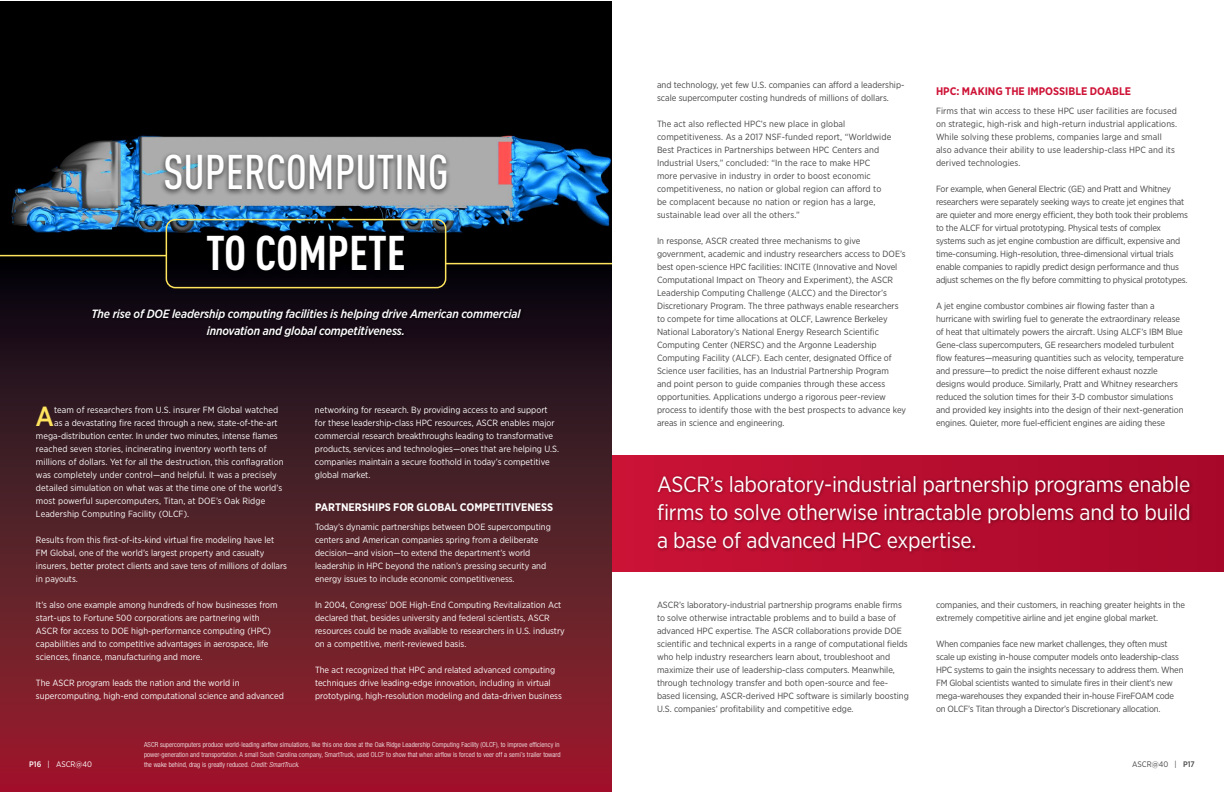
<style>
.page{position:relative;width:1224px;height:792px;background:#fff}
.page>*{position:absolute;margin:0;border:0;box-sizing:border-box;transform-origin:0 0}
.t1{font:500 48px "DIN Cond";color:#fff}
.t2{font:700 48px "DIN Cond";color:#fff}
.t3{font:500 27.6px "Gotham Narrow";color:#ffe45e}
.t4{font:22px/28px "Gotham Narrow";letter-spacing:-.01em;color:#fff;text-align:justify}
.t5{font:italic 500 12px/17px "Gotham Narrow";letter-spacing:-.01em;color:#fff;text-align:center}
.t6{font:700 11px "Gotham Narrow";color:#fff}
.t7{font:700 11px "Gotham Narrow";color:#ce1337}
.t8{font:9px/13px "Gotham Narrow";letter-spacing:-.005em;color:#464547}
.t9{font:9px/13px "Gotham Narrow";color:#fff}
.t10{font:8px "Gotham Narrow";color:#fff}
.t11{font:8px "Gotham Narrow";color:#464547}
.t12{font:300 condensed 7px/10px "Helvetica Neue LT Std";letter-spacing:.01em;color:#fff}
.s1{font-style:italic}
.s2{font-weight:500}
</style>
<div class="page">
<svg style="left:0;top:1px;width:612px;height:791px;background:#48161f"></svg>
<img style="left:0;top:97px;width:612px;height:174px">
<div style="left:91px;top:307px;width:433px;height:33px;background:#140914"></div>
<div style="left:166px;top:219px;width:280px;height:69px;border:2px solid #ffe45e;border-radius:9px"></div>
<hr style="left:0;top:255px;width:167px;height:1px;background:#ffe45e">
<hr style="left:446px;top:263px;width:166px;height:1px;background:#ffe45e">
<div style="left:202px;top:232px;width:208px;height:46px;background:#000"></div>
<div style="left:160px;top:151px;width:292px;height:46px;background:#000;opacity:.65"></div>
<div style="left:612px;top:455px;width:612px;height:117px;background:linear-gradient(to right,#cb1336,#a60829)"></div>
<div style="left:655px;top:474px;width:538px;height:81px;background:#000;opacity:.35"></div>
<h1 class="t1" style="left:163px;top:144px;width:287px">SUPERCOMPUTING</h1>
<h1 class="t2" style="left:206px;top:224px;width:201px">TO COMPETE</h1>
<h3 class="t5" style="left:91px;top:305px;width:431px">The rise of DOE leadership computing facilities is helping drive American commercial innovation and global competitiveness.</h3>
<h2 class="t3" style="left:35px;top:399px;width:20px">A</h2>
<p class="t9" style="left:54px;top:403px;width:226px">team of researchers from U.S. insurer FM Global watched</p>
<p class="t9" style="left:54px;top:416px;width:225px">as a devastating fire raced through a new, state-of-the-art</p>
<p class="t9" style="left:36px;top:429px;width:243px">mega-distribution center. In under two minutes, intense flames</p>
<p class="t9" style="left:36px;top:442px;width:232px">reached seven stories, incinerating inventory worth tens of</p>
<p class="t9" style="left:36px;top:455px;width:249px">millions of dollars. Yet for all the destruction, this conflagration</p>
<p class="t9" style="left:36px;top:468px;width:242px">was completely under control—and helpful. It was a precisely</p>
<p class="t9" style="left:36px;top:481px;width:248px">detailed simulation on what was at the time one of the world’s</p>
<p class="t9" style="left:36px;top:494px;width:231px">most powerful supercomputers, Titan, at DOE’s Oak Ridge</p>
<p class="t9" style="left:36px;top:507px;width:155px">Leadership Computing Facility (OLCF).</p>
<p class="t9" style="left:36px;top:533px;width:253px">Results from this first-of-its-kind virtual fire modeling have let FM Global, one of the world’s largest property and casualty insurers, better protect clients and save tens of millions of dollars in payouts.</p>
<p class="t9" style="left:36px;top:598px;width:243px">It’s also one example among hundreds of how businesses from start-ups to Fortune 500 corporations are partnering with ASCR for access to DOE high-performance computing (HPC) capabilities and to competitive advantages in aerospace, life sciences, finance, manufacturing and more.</p>
<p class="t9" style="left:36px;top:676px;width:249px">The ASCR program leads the nation and the world in supercomputing, high-end computational science and advanced</p>
<p class="t9" style="left:315px;top:403px;width:246px">networking for research. By providing access to and support for these leadership-class HPC resources, ASCR enables major commercial research breakthroughs leading to transformative products, services and technologies—ones that are helping U.S. companies maintain a secure foothold in today’s competitive global market.</p>
<p class="t6" style="left:315px;top:500px;width:240px">PARTNERSHIPS FOR GLOBAL COMPETITIVENESS</p>
<p class="t9" style="left:315px;top:520px;width:237px">Today’s dynamic partnerships between DOE supercomputing centers and American companies spring from a deliberate decision—and vision—to extend the department’s world leadership in HPC beyond the nation’s pressing security and energy issues to include economic competitiveness.</p>
<p class="t9" style="left:315px;top:598px;width:251px">In 2004, Congress’ DOE High-End Computing Revitalization Act declared that, besides university and federal scientists, ASCR resources could be made available to researchers in U.S. industry on a competitive, merit-reviewed basis.</p>
<p class="t9" style="left:315px;top:663px;width:248px">The act recognized that HPC and related advanced computing techniques drive leading-edge innovation, including in virtual prototyping, high-resolution modeling and data-driven business</p>
<p class="t8" style="left:657px;top:78px;width:249px">and technology, yet few U.S. companies can afford a leadership&shy;scale supercomputer costing hundreds of millions of dollars.</p>
<p class="t8" style="left:657px;top:117px;width:236px">The act also reflected HPC’s new place in global competitiveness. As a 2017 NSF-funded report, “Worldwide Best Practices in Partnerships between HPC Centers and Industrial Users,” concluded: “In the race to make HPC more pervasive in industry in order to boost economic competitiveness, no nation or global region can afford to be complacent because no nation or region has a large, sustainable lead over all the others.”</p>
<p class="t8" style="left:657px;top:234px;width:251px">In response, ASCR created three mechanisms to give government, academic and industry researchers access to DOE’s best open-science HPC facilities: INCITE (Innovative and Novel Computational Impact on Theory and Experiment), the ASCR Leadership Computing Challenge (ALCC) and the Director’s Discretionary Program. The three pathways enable researchers to compete for time allocations at OLCF, Lawrence Berkeley National Laboratory’s National Energy Research Scientific Computing Center (NERSC) and the Argonne Leadership Computing Facility (ALCF). Each center, designated Office of Science user facilities, has an Industrial Partnership Program<br>and point person to guide companies through these access opportunities. Applications undergo a rigorous peer-review process to identify those with the best prospects to advance key areas in science and engineering.</p>
<p class="t7" style="left:936px;top:84px;width:197px">HPC: MAKING THE IMPOSSIBLE DOABLE</p>
<p class="t8" style="left:936px;top:104px;width:243px">Firms that win access to these HPC user facilities are focused on strategic, high-risk and high-return industrial applications.<br>While solving these problems, companies large and small also advance their ability to use leadership-class HPC and its derived technologies.</p>
<p class="t8" style="left:936px;top:182px;width:253px">For example, when General Electric (GE) and Pratt and Whitney researchers were separately seeking ways to create jet engines that are quieter and more energy efficient, they both took their problems to the ALCF for virtual prototyping. Physical tests of complex systems such as jet engine combustion are difficult, expensive and time-consuming. High-resolution, three-dimensional virtual trials enable companies to rapidly predict design performance and thus adjust schemes on the fly before committing to physical prototypes.</p>
<p class="t8" style="left:936px;top:299px;width:249px">A jet engine combustor combines air flowing faster than a hurricane with swirling fuel to generate the extraordinary release of heat that ultimately powers the aircraft. Using ALCF’s IBM Blue Gene-class supercomputers, GE researchers modeled turbulent flow features—measuring quantities such as velocity, temperature and pressure—to predict the noise different exhaust nozzle designs would produce. Similarly, Pratt and Whitney researchers reduced the solution times for their 3-D combustor simulations and provided key insights into the design of their next-generation engines. Quieter, more fuel-efficient engines are aiding these</p>
<h3 class="t4" style="left:657px;top:470px;width:535px">ASCR’s laboratory-industrial partnership programs enable firms to solve otherwise intractable problems and to build a base of advanced HPC expertise.</h3>
<p class="t8" style="left:657px;top:598px;width:253px">ASCR’s laboratory-industrial partnership programs enable firms to solve otherwise intractable problems and to build a base of advanced HPC expertise. The ASCR collaborations provide DOE scientific and technical experts in a range of computational fields who help industry researchers learn about, troubleshoot and maximize their use of leadership-class computers. Meanwhile, through technology transfer and both open-source and fee&shy;based licensing, ASCR-derived HPC software is similarly boosting U.S. companies’ profitability and competitive edge.</p>
<p class="t8" style="left:936px;top:598px;width:251px">companies, and their customers, in reaching greater heights in the extremely competitive airline and jet engine global market.</p>
<p class="t8" style="left:936px;top:637px;width:249px">When companies face new market challenges, they often must scale up existing in-house computer models onto leadership-class HPC systems to gain the insights necessary to address them. When FM Global scientists wanted to simulate fires in their client’s new mega-warehouses they expanded their in-house FireFOAM code on OLCF’s Titan through a Director’s Discretionary allocation.</p>
<p class="t12" style="left:144px;top:739px;width:418px">ASCR supercomputers produce world-leading airflow simulations, like this one done at the Oak Ridge Leadership Computing Facility (OLCF), to improve efficiency in power-generation and transportation. A small South Carolina company, SmartTruck, used OLCF to show that when airflow is forced to veer off a semi’s trailer toward the wake behind, drag is greatly reduced. <span class="s1">Credit: SmartTruck.</span></p>
<p class="t10" style="left:29px;top:759px;width:64px"><span class="s2">P16</span> | ASCR@40</p>
<p class="t11" style="left:1132px;top:759px;width:64px">ASCR@40 | <span class="s2">P17</span></p>
</div>
